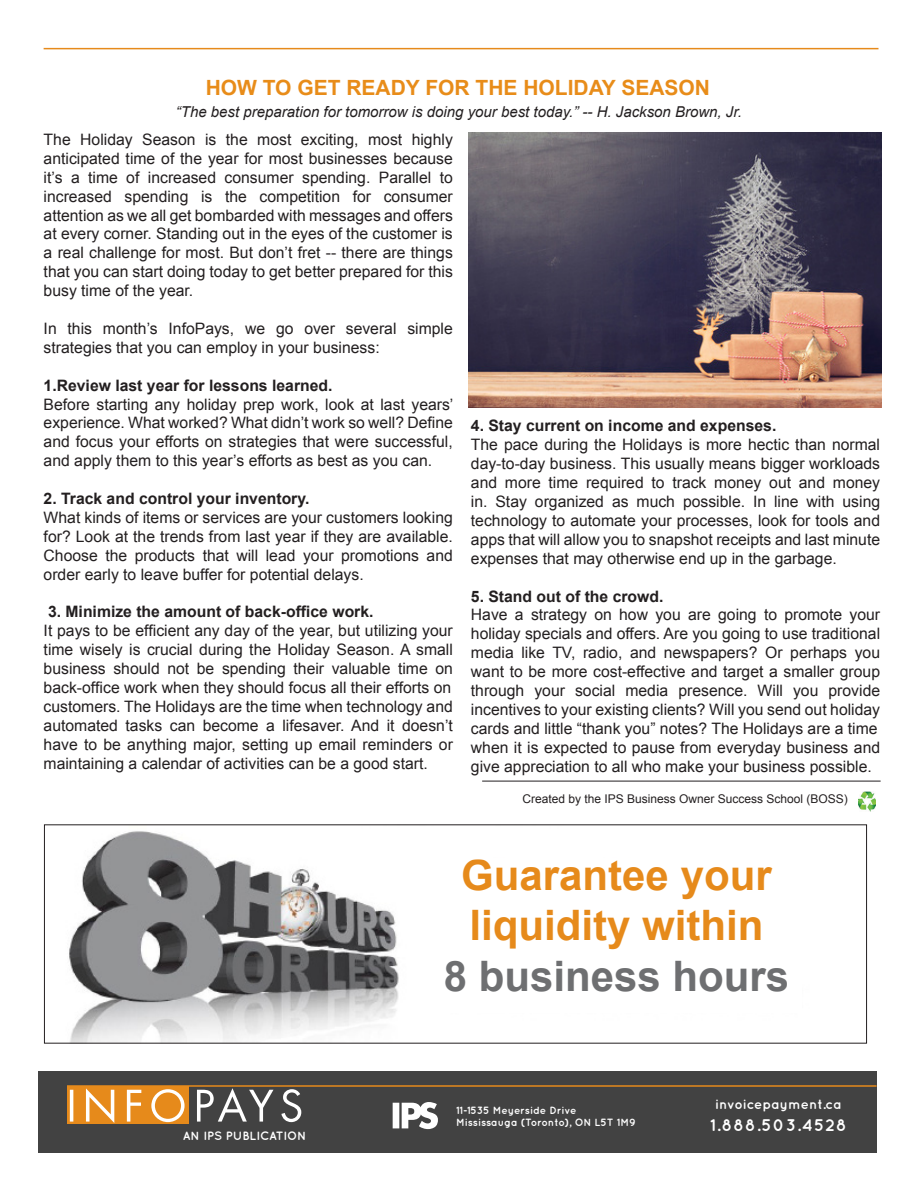
<style>
.page{position:relative;width:918px;height:1188px;background:#fff}
.page>*{position:absolute;margin:0;border:0;box-sizing:border-box;transform-origin:0 0}
.t1{font:700 42px "Arial";color:#e68a1b}
.t2{font:700 42px "Arial";color:#6e6f71}
.t3{font:700 21px "Arial";color:#e88c19}
.t4{font:700 16.8px "Quicksand";letter-spacing:.06em;color:#fff}
.t5{font:15.75px/18.9px "Arial";color:#231f20;text-align:justify}
.t6{font:700 15.75px "Arial";color:#231f20}
.t7{font:italic 15px "Arial";color:#231f20}
.t8{font:700 13.5px "Quicksand";color:#fff}
.t9{font:12px "Arial";color:#231f20}
.t10{font:700 12px "Quicksand";color:#fff}
.t11{font:700 10.5px/12px "Quicksand";color:#fff}
</style>
<div class="page">
<div style="left:38px;top:1071px;width:839px;height:81px;background:#424242"></div>
<svg style="left:67px;top:1087px;width:121px;height:37px"></svg>
<svg style="left:70px;top:1088px;width:231px;height:35px"></svg>
<hr style="left:67px;top:1085px;width:810px;height:2px;background:#e68a1b">
<svg style="left:393px;top:1102px;width:45px;height:27px"></svg>
<hr style="left:44px;top:48px;width:834px;height:1px;background:#e68a1b">
<img style="left:858px;top:792px;width:18px;height:20px">
<hr style="left:482px;top:781px;width:399px;height:1px;background:#231f20">
<img style="left:69px;top:831px;width:330px;height:210px">
<img style="left:468px;top:132px;width:414px;height:276px">
<p class="t3" style="left:206px;top:73px;width:506px">HOW TO GET READY FOR THE HOLIDAY SEASON</p>
<p class="t7" style="left:176px;top:102px;width:568px">“The best preparation for tomorrow is doing your best today.” -- H. Jackson Brown, Jr.</p>
<p class="t5" style="left:44px;top:130px;width:411px">The Holiday Season is the most exciting, most highly anticipated time of the year for most businesses because it’s a time of increased consumer spending. Parallel to increased spending is the competition for consumer attention as we all get bombarded with messages and offers</p>
<p class="t5" style="left:44px;top:225px;width:411px">at every corner. Standing out in the eyes of the customer is</p>
<p class="t5" style="left:44px;top:244px;width:411px">a real challenge for most. But don’t fret -- there are things that you can start doing today to get better prepared for this</p>
<p class="t5" style="left:44px;top:281px;width:151px">busy time of the year.</p>
<p class="t5" style="left:44px;top:319px;width:411px">In this month’s InfoPays, we go over several simple strategies that you can employ in your business:</p>
<p class="t6" style="left:44px;top:375px;width:290px">1.Review last year for lessons learned.</p>
<p class="t5" style="left:44px;top:395px;width:411px">Before starting any holiday prep work, look at last years’ experience. What worked? What didn’t work so well? Define and focus your efforts on strategies that were successful, and apply them to this year’s efforts as best as you can.</p>
<p class="t6" style="left:44px;top:488px;width:267px">2. Track and control your inventory.</p>
<p class="t5" style="left:44px;top:508px;width:411px">What kinds of items or services are your customers looking for? Look at the trends from last year if they are available.<br>Choose the products that will lead your promotions and order early to leave buffer for potential delays.</p>
<p class="t6" style="left:48px;top:601px;width:327px">3. Minimize the amount of back-office work.</p>
<p class="t5" style="left:44px;top:622px;width:411px">It pays to be efficient any day of the year, but utilizing your time wisely is crucial during the Holiday Season. A small business should not be spending their valuable time on back-office work when they should focus all their efforts on</p>
<p class="t5" style="left:44px;top:697px;width:411px">customers. The Holidays are the time when technology and automated tasks can become a lifesaver. And it doesn’t have to be anything major, setting up email reminders or maintaining a calendar of activities can be a good start.</p>
<p class="t6" style="left:471px;top:415px;width:307px">4. Stay current on income and expenses.</p>
<p class="t5" style="left:471px;top:436px;width:411px">The pace during the Holidays is more hectic than normal day-to-day business. This usually means bigger workloads and more time required to track money out and money in. Stay organized as much possible. In line with using technology to automate your processes, look for tools and apps that will allow you to snapshot receipts and last minute</p>
<p class="t5" style="left:471px;top:549px;width:367px">expenses that may otherwise end up in the garbage.</p>
<p class="t6" style="left:471px;top:585px;width:194px">5. Stand out of the crowd.</p>
<p class="t5" style="left:471px;top:606px;width:411px">Have a strategy on how you are going to promote your holiday specials and offers. Are you going to use traditional</p>
<p class="t5" style="left:471px;top:643px;width:411px">media like TV, radio, and newspapers? Or perhaps you want to be more cost-effective and target a smaller group through your social media presence. Will you provide incentives to your existing clients? Will you send out holiday</p>
<p class="t5" style="left:471px;top:719px;width:408px">cards and little “thank you” notes? The Holidays are a time</p>
<p class="t5" style="left:471px;top:738px;width:411px">when it is expected to pause from everyday business and give appreciation to all who make your business possible.</p>
<p class="t9" style="left:523px;top:791px;width:327px">Created by the IPS Business Owner Success School (BOSS)</p>
<p class="t10" style="left:183px;top:1129px;width:125px">AN IPS PUBLICATION</p>
<p class="t1" style="left:461px;top:847px;width:312px">Guarantee your</p>
<p class="t1" style="left:470px;top:898px;width:296px">liquidity within</p>
<p class="t2" style="left:444px;top:948px;width:347px">8 business hours</p>
<p class="t11" style="left:456px;top:1104px;width:181px">11-1535 Meyerside Drive<br>Mississauga (Toronto), ON L5T 1M9</p>
<p class="t8" style="left:715px;top:1097px;width:128px">invoicepayment.ca</p>
<p class="t4" style="left:710px;top:1115px;width:138px">1.888.503.4528</p>
</div>
